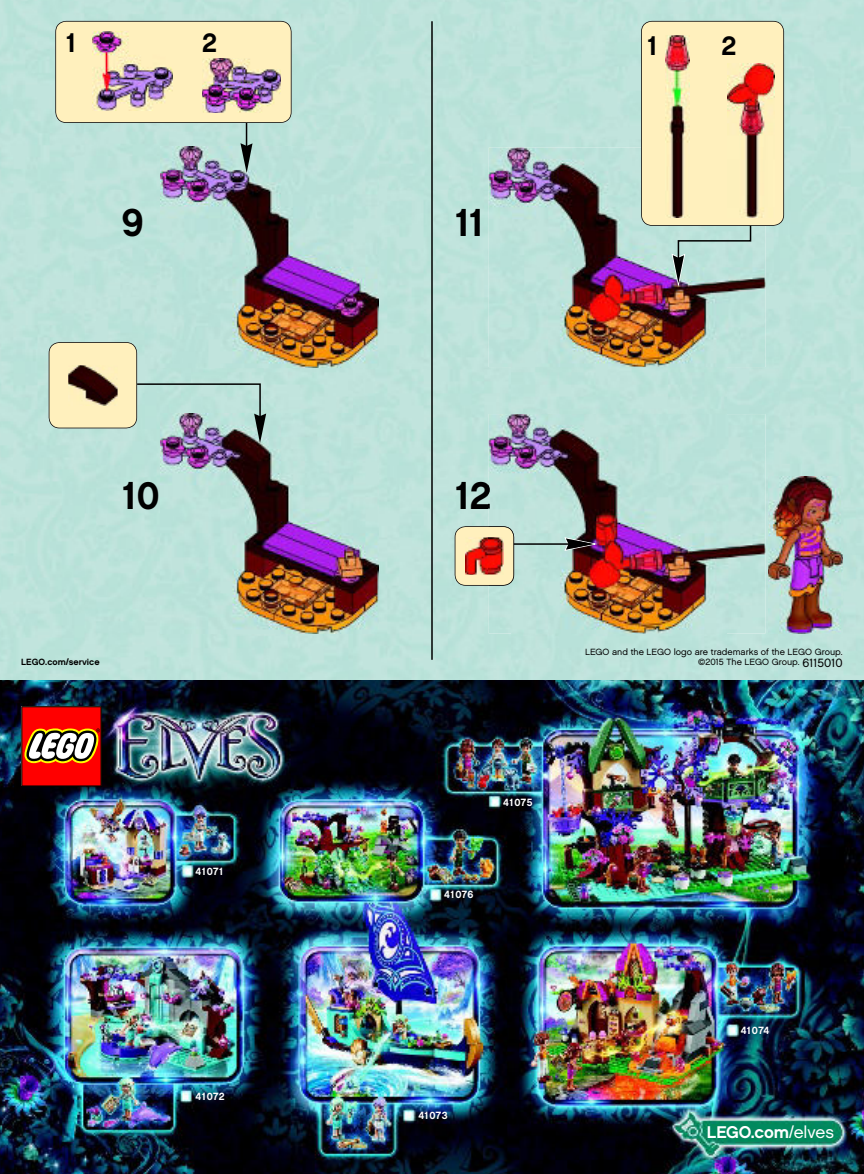
<style>
.page{position:relative;width:864px;height:1174px;background:#fff}
.page>*{position:absolute;margin:0;border:0;box-sizing:border-box;transform-origin:0 0}
.t1{font:700 39px "LEGO Chalet 60";color:#000}
.t2{font:700 27px "LEGO Chalet 60";color:#000}
.t3{font:700 16.95px "LEGO Chalet 60";letter-spacing:-.005em;color:#fff}
.t4{font:700 10.5px "LEGO Chalet 60";letter-spacing:.035em;color:#fff}
.t5{font:9px/10.5px "LEGO Chalet 60";color:#000;text-align:right}
.t6{font:700 9px "LEGO Chalet 60";color:#000}
.s1{font-size:12px}
.s2{font-weight:400}
</style>
<div class="page">
<div style="left:85px;top:0;width:778px;height:31px;background:#bde3db"></div>
<div style="left:245px;top:31px;width:395px;height:159px;background:#bce3da"></div>
<div style="left:779px;top:31px;width:84px;height:476px;background:#bbe3da"></div>
<div style="left:85px;top:123px;width:160px;height:67px;background:#bde3db"></div>
<div style="left:352px;top:190px;width:159px;height:490px;background:#bde3db"></div>
<div style="left:725px;top:286px;width:54px;height:394px;background:#bde3db"></div>
<div style="left:266px;top:367px;width:86px;height:46px;background:#c0e4dc"></div>
<div style="left:832px;top:507px;width:31px;height:173px;background:#bee3db"></div>
<div style="left:191px;top:633px;width:161px;height:47px;background:#bde3db"></div>
<div style="left:778px;top:633px;width:54px;height:47px;background:#bce3db"></div>
<img style="left:456px;top:481px;width:32px;height:27px">
<svg style="left:454px;top:526px;width:34px;height:60px"></svg>
<img style="left:488px;top:148px;width:277px;height:219px">
<img style="left:161px;top:413px;width:217px;height:220px">
<img style="left:161px;top:147px;width:217px;height:220px">
<div style="left:55px;top:21px;width:236px;height:102px;background:#fff0bd"></div>
<img style="left:93px;top:32px;width:79px;height:78px">
<img style="left:202px;top:58px;width:79px;height:55px">
<img style="left:465px;top:537px;width:23px;height:37px">
<img style="left:488px;top:414px;width:277px;height:219px">
<img style="left:488px;top:526px;width:26px;height:60px">
<img style="left:488px;top:526px;width:25px;height:59px">
<svg style="left:488px;top:481px;width:1px;height:27px"></svg>
<hr style="left:431px;top:21px;width:1px;height:639px;background:#000">
<hr style="left:246px;top:123px;width:1px;height:35px;background:#000">
<svg style="left:240px;top:143px;width:12px;height:30px"></svg>
<svg style="left:564px;top:537px;width:33px;height:14px"></svg>
<hr style="left:513px;top:543px;width:60px;height:2px;background:#000">
<img style="left:767px;top:476px;width:75px;height:157px">
<svg style="left:640px;top:21px;width:143px;height:265px;background:#d9caaa"></svg>
<svg style="left:49px;top:342px;width:217px;height:101px;background:#bdcbba"></svg>
<img style="left:0;top:680px;width:863px;height:494px">
<svg style="left:21px;top:706px;width:81px;height:80px;background:#d43b2c"></svg>
<h2 class="t2" style="left:66px;top:27px;width:13px">1</h2>
<h2 class="t2" style="left:202px;top:27px;width:17px">2</h2>
<h2 class="t2" style="left:647px;top:30px;width:13px">1</h2>
<h2 class="t2" style="left:721px;top:30px;width:17px">2</h2>
<h1 class="t1" style="left:122px;top:199px;width:23px">9</h1>
<h1 class="t1" style="left:454px;top:199px;width:32px">11</h1>
<h1 class="t1" style="left:122px;top:472px;width:39px">10</h1>
<h1 class="t1" style="left:454px;top:472px;width:39px">12</h1>
<p class="t6" style="left:21px;top:656px;width:80px">LEGO.com/service</p>
<p class="t5" style="left:584px;top:647px;width:259px">LEGO and the LEGO logo are trademarks of the LEGO Group. ©2015 The LEGO Group. <span class="s1">6115010</span></p>
<p class="t4" style="left:195px;top:865px;width:29px">41071</p>
<p class="t4" style="left:195px;top:1089px;width:31px">41072</p>
<p class="t4" style="left:503px;top:795px;width:31px">41075</p>
<p class="t4" style="left:444px;top:888px;width:31px">41076</p>
<p class="t4" style="left:418px;top:1108px;width:31px">41073</p>
<p class="t4" style="left:740px;top:1023px;width:30px">41074</p>
<h3 class="t3" style="left:706px;top:1122px;width:128px">LEGO.com<span class="s2">/elves</span></h3>
</div>
